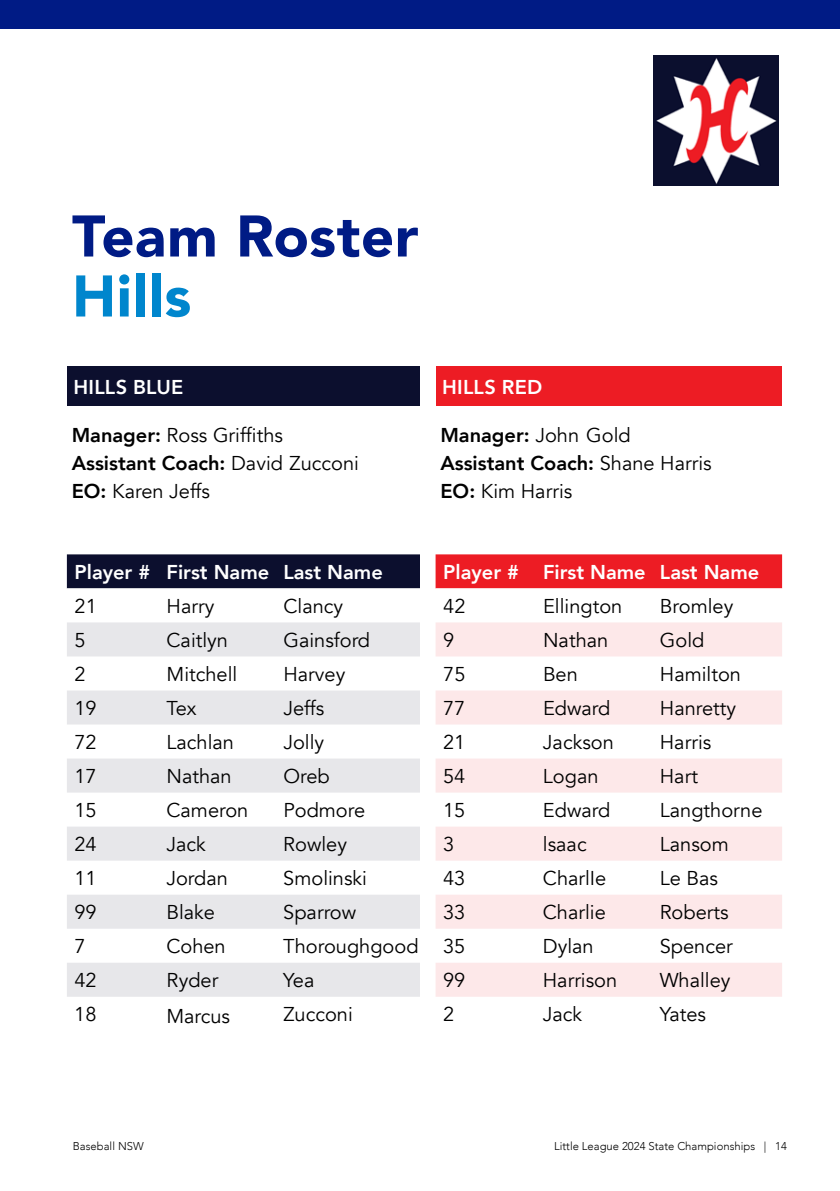
<style>
.page{position:relative;width:840px;height:1191px;background:#fff}
.page>*{position:absolute;margin:0;border:0;box-sizing:border-box;transform-origin:0 0}
.t1{font:900 58px "Avenir";letter-spacing:.005em;color:#001b85}
.t2{font:900 58px "Avenir";letter-spacing:.015em;color:#0086cd}
.t3{font:20px/28px "Avenir";color:#000}
.t4{font:800 20px "Avenir";color:#fff}
.t5{font:300 11.2px "Avenir";color:#000}
.s1{font-weight:800}
</style>
<div class="page">
<div style="left:0;top:0;width:839px;height:28px;background:#001b85"></div>
<div style="left:435px;top:554px;width:346px;height:34px;background:#ed1c24"></div>
<svg style="left:435px;top:588px;width:346px;height:409px"></svg>
<svg style="left:435px;top:622px;width:346px;height:374px;fill:#fde8e9"></svg>
<div style="left:67px;top:554px;width:353px;height:34px;background:#0c0f2e"></div>
<svg style="left:67px;top:588px;width:353px;height:409px"></svg>
<svg style="left:67px;top:622px;width:353px;height:374px;fill:#e7e7ea"></svg>
<div style="left:436px;top:366px;width:345px;height:40px;background:#ed1c24"></div>
<div style="left:68px;top:366px;width:352px;height:40px;background:#0c0f2e"></div>
<img style="left:653px;top:55px;width:124px;height:131px">
<h1 class="t1" style="left:72px;top:187px;width:348px">Team Roster</h1>
<h1 class="t2" style="left:72px;top:247px;width:121px">Hills</h1>
<p class="t4" style="left:73px;top:371px;width:111px">HILLS BLUE</p>
<p class="t4" style="left:442px;top:371px;width:102px">HILLS RED</p>
<p class="t3" style="left:72px;top:422px;width:288px"><span class="s1">Manager:</span> Ross Griffiths<br><span class="s1">Assistant Coach:</span> David Zucconi<br><span class="s1">EO:</span> Karen Jeffs</p>
<p class="t3" style="left:440px;top:422px;width:273px"><span class="s1">Manager:</span> John Gold<br><span class="s1">Assistant Coach:</span> Shane Harris<br><span class="s1">EO:</span> Kim Harris</p>
<p class="t4" style="left:75px;top:556px;width:309px">Player # First Name Last Name</p>
<p class="t3" style="left:74px;top:592px;width:24px">21</p>
<p class="t3" style="left:166px;top:592px;width:49px">Harry</p>
<p class="t3" style="left:283px;top:592px;width:61px">Clancy</p>
<p class="t3" style="left:74px;top:626px;width:13px">5</p>
<p class="t3" style="left:166px;top:626px;width:63px">Caitlyn</p>
<p class="t3" style="left:283px;top:626px;width:88px">Gainsford</p>
<p class="t3" style="left:74px;top:660px;width:13px">2</p>
<p class="t3" style="left:166px;top:660px;width:72px">Mitchell</p>
<p class="t3" style="left:283px;top:660px;width:63px">Harvey</p>
<p class="t3" style="left:74px;top:694px;width:24px">19</p>
<p class="t3" style="left:166px;top:694px;width:32px">Tex</p>
<p class="t3" style="left:283px;top:694px;width:42px">Jeffs</p>
<p class="t3" style="left:74px;top:728px;width:24px">72</p>
<p class="t3" style="left:166px;top:728px;width:69px">Lachlan</p>
<p class="t3" style="left:283px;top:728px;width:42px">Jolly</p>
<p class="t3" style="left:74px;top:762px;width:24px">17</p>
<p class="t3" style="left:166px;top:762px;width:67px">Nathan</p>
<p class="t3" style="left:283px;top:762px;width:48px">Oreb</p>
<p class="t3" style="left:74px;top:796px;width:24px">15</p>
<p class="t3" style="left:166px;top:796px;width:83px">Cameron</p>
<p class="t3" style="left:283px;top:796px;width:83px">Podmore</p>
<p class="t3" style="left:74px;top:830px;width:24px">24</p>
<p class="t3" style="left:166px;top:830px;width:41px">Jack</p>
<p class="t3" style="left:283px;top:830px;width:65px">Rowley</p>
<p class="t3" style="left:74px;top:864px;width:24px">11</p>
<p class="t3" style="left:166px;top:864px;width:63px">Jordan</p>
<p class="t3" style="left:283px;top:864px;width:85px">Smolinski</p>
<p class="t3" style="left:74px;top:898px;width:24px">99</p>
<p class="t3" style="left:166px;top:898px;width:50px">Blake</p>
<p class="t3" style="left:283px;top:898px;width:74px">Sparrow</p>
<p class="t3" style="left:74px;top:932px;width:13px">7</p>
<p class="t3" style="left:166px;top:932px;width:61px">Cohen</p>
<p class="t3" style="left:283px;top:932px;width:137px">Thoroughgood</p>
<p class="t3" style="left:74px;top:966px;width:24px">42</p>
<p class="t3" style="left:166px;top:966px;width:53px">Ryder</p>
<p class="t3" style="left:283px;top:966px;width:33px">Yea</p>
<p class="t3" style="left:74px;top:1000px;width:24px">18</p>
<p class="t3" style="left:166px;top:1002px;width:65px">Marcus</p>
<p class="t3" style="left:283px;top:1000px;width:71px">Zucconi</p>
<p class="t4" style="left:443px;top:556px;width:317px">Player # First Name Last Name</p>
<p class="t3" style="left:443px;top:592px;width:24px">42</p>
<p class="t3" style="left:542px;top:592px;width:81px">Ellington</p>
<p class="t3" style="left:659px;top:592px;width:75px">Bromley</p>
<p class="t3" style="left:443px;top:626px;width:13px">9</p>
<p class="t3" style="left:542px;top:626px;width:67px">Nathan</p>
<p class="t3" style="left:659px;top:626px;width:46px">Gold</p>
<p class="t3" style="left:443px;top:660px;width:24px">75</p>
<p class="t3" style="left:542px;top:660px;width:36px">Ben</p>
<p class="t3" style="left:659px;top:660px;width:83px">Hamilton</p>
<p class="t3" style="left:443px;top:694px;width:24px">77</p>
<p class="t3" style="left:542px;top:694px;width:69px">Edward</p>
<p class="t3" style="left:659px;top:694px;width:78px">Hanretty</p>
<p class="t3" style="left:443px;top:728px;width:24px">21</p>
<p class="t3" style="left:542px;top:728px;width:72px">Jackson</p>
<p class="t3" style="left:659px;top:728px;width:53px">Harris</p>
<p class="t3" style="left:443px;top:762px;width:24px">54</p>
<p class="t3" style="left:542px;top:762px;width:57px">Logan</p>
<p class="t3" style="left:659px;top:762px;width:40px">Hart</p>
<p class="t3" style="left:443px;top:796px;width:24px">15</p>
<p class="t3" style="left:542px;top:796px;width:69px">Edward</p>
<p class="t3" style="left:659px;top:796px;width:104px">Langthorne</p>
<p class="t3" style="left:443px;top:830px;width:13px">3</p>
<p class="t3" style="left:542px;top:830px;width:45px">lsaac</p>
<p class="t3" style="left:659px;top:830px;width:70px">Lansom</p>
<p class="t3" style="left:443px;top:864px;width:24px">43</p>
<p class="t3" style="left:542px;top:864px;width:65px">CharlIe</p>
<p class="t3" style="left:659px;top:864px;width:60px">Le Bas</p>
<p class="t3" style="left:443px;top:898px;width:24px">33</p>
<p class="t3" style="left:542px;top:898px;width:64px">Charlie</p>
<p class="t3" style="left:659px;top:898px;width:70px">Roberts</p>
<p class="t3" style="left:443px;top:932px;width:24px">35</p>
<p class="t3" style="left:542px;top:932px;width:52px">Dylan</p>
<p class="t3" style="left:659px;top:932px;width:74px">Spencer</p>
<p class="t3" style="left:443px;top:966px;width:24px">99</p>
<p class="t3" style="left:542px;top:966px;width:76px">Harrison</p>
<p class="t3" style="left:659px;top:966px;width:72px">Whalley</p>
<p class="t3" style="left:443px;top:1000px;width:13px">2</p>
<p class="t3" style="left:542px;top:1000px;width:41px">Jack</p>
<p class="t3" style="left:659px;top:1000px;width:48px">Yates</p>
<p class="t5" style="left:73px;top:1139px;width:72px">Baseball NSW</p>
<p class="t5" style="left:553px;top:1139px;width:234px">Little League 2024 State Championships | 14</p>
</div>
